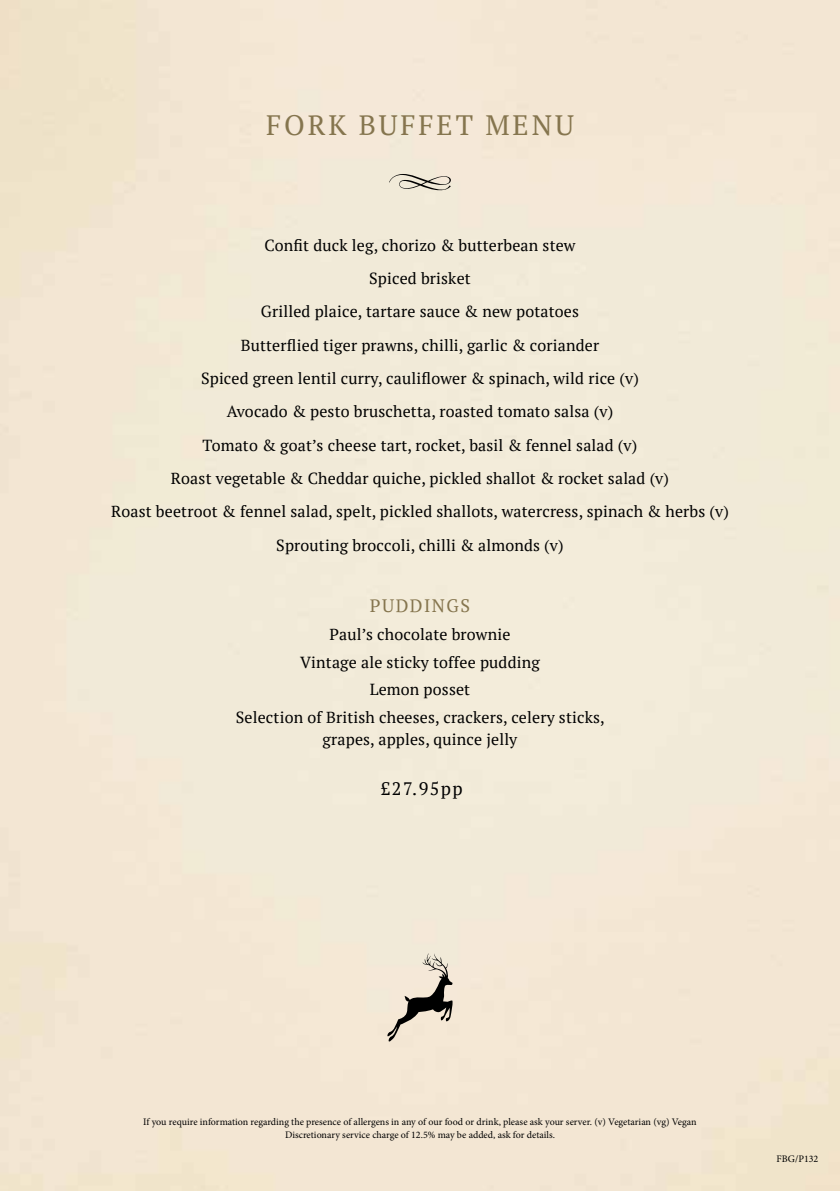
<style>
.page{position:relative;width:840px;height:1191px;background:#fff}
.page>*{position:absolute;margin:0;border:0;box-sizing:border-box;transform-origin:0 0}
.t1{font:28px "PT Serif";letter-spacing:.1em;color:#85754e}
.t2{font:18px "PT Serif";letter-spacing:.08em;color:#85754e}
.t3{font:18px "PT Serif";letter-spacing:.08em;color:#000}
.t4{font:16px/33.4px "PT Serif";letter-spacing:.01em;color:#000;text-align:center}
.t5{font:10px/13px "Minion Pro";color:#000;text-align:center}
</style>
<div class="page">
<svg style="left:389px;top:174px;width:63px;height:18px"></svg>
<svg style="left:386px;top:952px;width:67px;height:89px;background:#c6bcae"></svg>
<h1 class="t1" style="left:266px;top:107px;width:309px">FORK BUFFET MENU</h1>
<p class="t4" style="left:111px;top:228px;width:619px">Confit duck leg, chorizo &amp; butterbean stew<br>Spiced brisket<br>Grilled plaice, tartare sauce &amp; new potatoes<br>Butterflied tiger prawns, chilli, garlic &amp; coriander<br>Spiced green lentil curry, cauliflower &amp; spinach, wild rice (v)<br>Avocado &amp; pesto bruschetta, roasted tomato salsa (v)<br>Tomato &amp; goat’s cheese tart, rocket, basil &amp; fennel salad (v)<br>Roast vegetable &amp; Cheddar quiche, pickled shallot &amp; rocket salad (v)<br>Roast beetroot &amp; fennel salad, spelt, pickled shallots, watercress, spinach &amp; herbs (v)<br>Sprouting broccoli, chilli &amp; almonds (v)</p>
<p class="t2" style="left:370px;top:594px;width:101px">PUDDINGS</p>
<p class="t4" style="left:236px;top:620px;width:370px;line-height:27.6px">Paul’s chocolate brownie<br>Vintage ale sticky toffee pudding<br>Lemon posset<br>Selection of British cheeses, crackers, celery sticks,</p>
<p class="t4" style="left:322px;top:722px;width:196px">grapes, apples, quince jelly</p>
<p class="t3" style="left:380px;top:777px;width:83px">£27.95pp</p>
<p class="t5" style="left:143px;top:1114px;width:554px">If you require information regarding the presence of allergens in any of our food or drink, please ask your server. (v) Vegetarian (vg) Vegan<br>Discretionary service charge of 12.5% may be added, ask for details.</p>
<p class="t5" style="left:776px;top:1152px;width:43px">FBG/P132</p>
</div>
